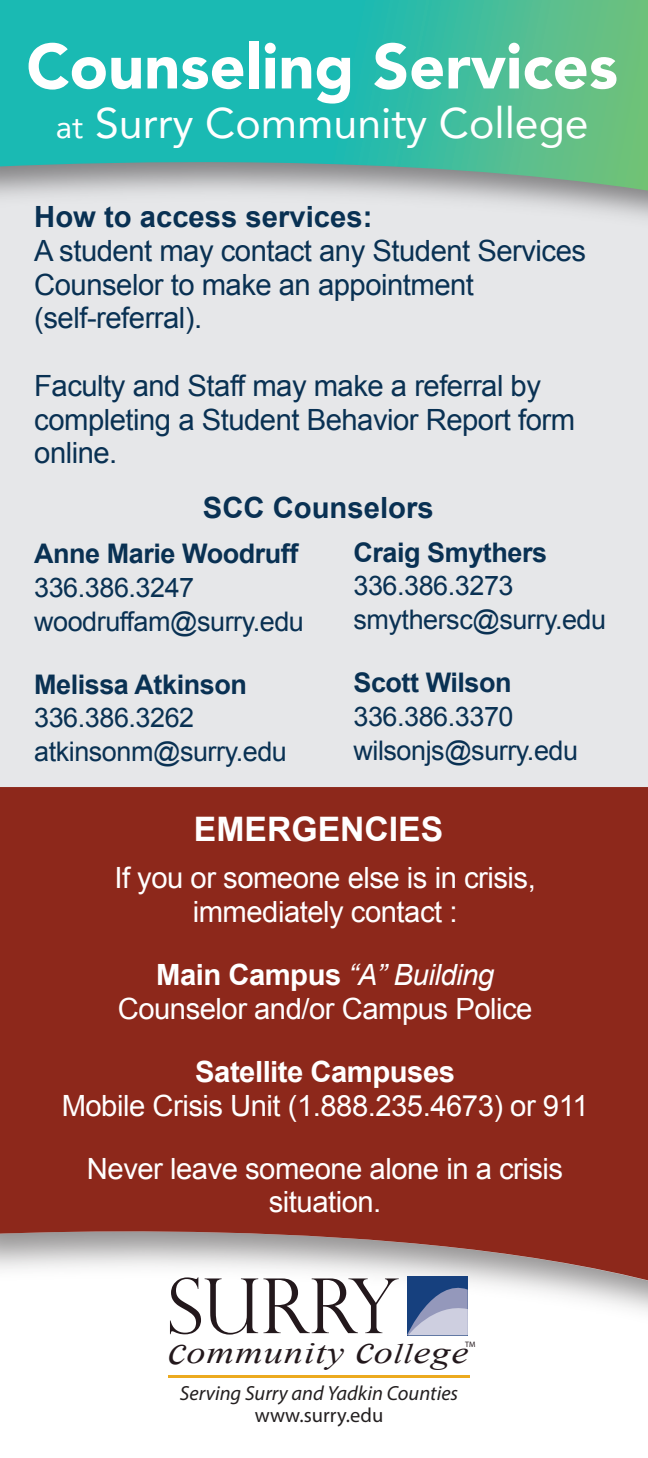
<style>
.page{position:relative;width:648px;height:1458px;background:#fff}
.page>*{position:absolute;margin:0;border:0;box-sizing:border-box;transform-origin:0 0}
.t1{font:900 63px "Avenir";color:#fff}
.t2{font:42.75px "Avenir";color:#fff}
.t3{font:700 33.75px "Arial";color:#fff}
.t4{font:italic 31.95px "Times New Roman";letter-spacing:.02em;color:#23181c;scale:1.21 1}
.t5{font:29.25px/33.8px "Arial";letter-spacing:-.015em;color:#fff;text-align:center}
.t6{font:29.25px/33.8px "Arial";letter-spacing:-.015em;color:#093153}
.t7{font:700 29.25px "Arial";color:#093153}
.t8{font:700 29.25px "Arial";letter-spacing:-.015em;color:#fff}
.t9{font:27px/33.8px "Arial";letter-spacing:-.015em;color:#093153}
.t10{font:700 27px "Arial";letter-spacing:-.015em;color:#093153}
.t11{font:italic 20.47px "Myriad Pro";color:#231f20}
.t12{font:20.47px "Myriad Pro";color:#231f20}
.t13{font:7.88px "Myriad Pro";color:#23181c}
.s1{font-size:31.5px}
.s2{font-weight:700}
.s3{font-style:italic}
.s4{font-size:42.75px}
.s5{font-size:27.68px}
</style>
<div class="page">
<div style="left:0;top:245px;width:648px;height:542px;background:#e6e7e9"></div>
<svg style="left:0;top:0;width:648px;height:191px;background:#3fb9a5"></svg>
<svg style="left:0;top:787px;width:648px;height:505px;background:#92362a"></svg>
<hr style="left:168px;top:1375px;width:302px;height:3px;background:#ecaa1f">
<svg style="left:170px;top:1277px;width:229px;height:58px"></svg>
<svg style="left:407px;top:1277px;width:61px;height:58px;background:#7285ad"></svg>
<h1 class="t1" style="left:26px;top:13px;width:593px">Counseling Services</h1>
<h2 class="t2" style="left:56px;top:89px;width:534px"><span class="s1">at</span> Surry Community College</h2>
<p class="t7" style="left:34px;top:197px;width:340px">How to access services:</p>
<p class="t6" style="left:34px;top:234px;width:553px">A student may contact any Student Services<br>Counselor to make an appointment (self-referral).</p>
<p class="t6" style="left:34px;top:369px;width:542px">Faculty and Staff may make a referral by completing a Student Behavior Report form online.</p>
<p class="t7" style="left:203px;top:489px;width:232px">SCC Counselors</p>
<p class="t10" style="left:34px;top:536px;width:266px">Anne Marie Woodruff</p>
<p class="t9" style="left:34px;top:571px;width:271px">336.386.3247 woodruffam@surry.edu</p>
<p class="t10" style="left:34px;top:666px;width:214px">Melissa Atkinson</p>
<p class="t9" style="left:34px;top:701px;width:254px">336.386.3262 atkinsonm@surry.edu</p>
<p class="t10" style="left:354px;top:534px;width:195px">Craig Smythers</p>
<p class="t9" style="left:354px;top:569px;width:254px">336.386.3273 smythersc@surry.edu</p>
<p class="t10" style="left:354px;top:665px;width:160px">Scott Wilson</p>
<p class="t9" style="left:354px;top:700px;width:226px">336.386.3370 wilsonjs@surry.edu</p>
<p class="t3" style="left:194px;top:807px;width:251px">EMERGENCIES</p>
<p class="t5" style="left:114px;top:861px;width:423px">If you or someone else is in crisis, immediately contact :</p>
<p class="t5" style="left:118px;top:958px;width:416px"><span class="s2">Main Campus</span> <span class="s3">“A” Building<br></span>Counselor and/or Campus Police</p>
<p class="t8" style="left:195px;top:1052px;width:261px">Satellite Campuses</p>
<p class="t5" style="left:62px;top:1074px;width:528px;line-height:63px">Mobile Crisis Unit (1.888.235.4673) or 911<br>Never leave someone alone in a crisis</p>
<p class="t5" style="left:269px;top:1185px;width:114px">situation.</p>
<p class="t13" style="left:465px;top:1339px;width:12px">TM</p>
<p class="t4" style="left:168px;top:1330px;width:250px"><span class="s4">c</span>ommunity o<span class="s4">c</span> <span class="s5">ll</span>ege</p>
<p class="t11" style="left:180px;top:1380px;width:280px">Serving Surry and Yadkin Counties</p>
<p class="t12" style="left:255px;top:1403px;width:130px">www.surry.edu</p>
</div>
